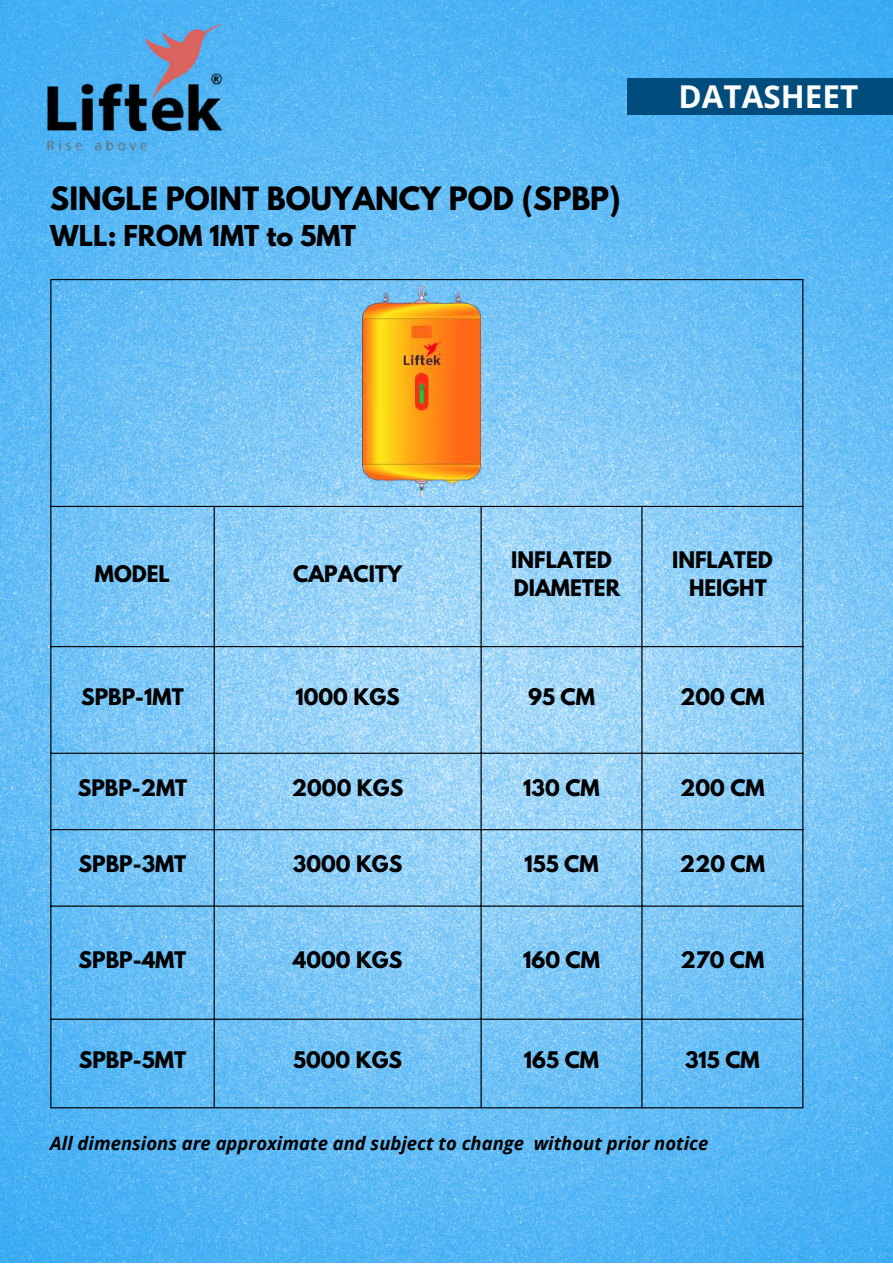
<style>
.page{position:relative;width:893px;height:1264px;background:#fff}
.page>*{position:absolute;margin:0;border:0;box-sizing:border-box;transform-origin:0 0}
.t1{font:700 31.5px "Open Sans";color:#fff}
.t2{font:700 28.5px "League Spartan";color:#000}
.t3{font:700 25.5px "League Spartan";color:#000}
.t4{font:700 20.25px/27.6px "League Spartan";color:#000}
.t5{font:italic 700 18.45px "Open Sans";color:#000}
</style>
<div class="page">
<img style="left:0;top:0;width:892px;height:1262px">
<div style="left:627px;top:78px;width:265px;height:37px;background:#004d7d"></div>
<img style="left:29px;top:15px;width:205px;height:148px">
<hr style="left:50px;top:280px;width:1px;height:827px;background:#000">
<hr style="left:213px;top:507px;width:2px;height:600px;background:#000">
<hr style="left:480px;top:507px;width:1px;height:600px;background:#000">
<hr style="left:641px;top:507px;width:1px;height:600px;background:#000">
<hr style="left:802px;top:280px;width:1px;height:827px;background:#000">
<hr style="left:50px;top:279px;width:753px;height:1px;background:#000">
<hr style="left:50px;top:506px;width:753px;height:1px;background:#000">
<hr style="left:50px;top:646px;width:753px;height:1px;background:#000">
<hr style="left:50px;top:752px;width:753px;height:1px;background:#000">
<hr style="left:50px;top:829px;width:753px;height:1px;background:#000">
<hr style="left:50px;top:905px;width:753px;height:1px;background:#000">
<hr style="left:50px;top:1018px;width:753px;height:1px;background:#000">
<hr style="left:50px;top:1107px;width:753px;height:1px;background:#000">
<img style="left:362px;top:286px;width:118px;height:211px">
<h2 class="t2" style="left:50px;top:184px;width:572px">SINGLE POINT BOUYANCY POD (SPBP)</h2>
<p class="t3" style="left:50px;top:223px;width:307px">WLL: FROM 1MT to 5MT</p>
<h1 class="t1" style="left:678px;top:74px;width:181px">DATASHEET</h1>
<p class="t4" style="left:95px;top:562px;width:77px">MODEL</p>
<p class="t4" style="left:293px;top:562px;width:110px">CAPACITY</p>
<p class="t4" style="left:511px;top:548px;width:110px">INFLATED<br>DIAMETER</p>
<p class="t4" style="left:672px;top:548px;width:102px;text-align:center">INFLATED<br>HEIGHT</p>
<p class="t4" style="left:81px;top:685px;width:104px">SPBP-1MT</p>
<p class="t4" style="left:295px;top:685px;width:106px">1000 KGS</p>
<p class="t4" style="left:528px;top:685px;width:68px">95 CM</p>
<p class="t4" style="left:680px;top:685px;width:86px">200 CM</p>
<p class="t4" style="left:78px;top:776px;width:111px">SPBP-2MT</p>
<p class="t4" style="left:292px;top:776px;width:113px">2000 KGS</p>
<p class="t4" style="left:523px;top:776px;width:78px">130 CM</p>
<p class="t4" style="left:680px;top:776px;width:86px">200 CM</p>
<p class="t4" style="left:79px;top:853px;width:109px">SPBP-3MT</p>
<p class="t4" style="left:293px;top:853px;width:111px">3000 KGS</p>
<p class="t4" style="left:524px;top:853px;width:76px">155 CM</p>
<p class="t4" style="left:679px;top:853px;width:87px">220 CM</p>
<p class="t4" style="left:79px;top:948px;width:109px">SPBP-4MT</p>
<p class="t4" style="left:293px;top:948px;width:111px">4000 KGS</p>
<p class="t4" style="left:523px;top:948px;width:78px">160 CM</p>
<p class="t4" style="left:680px;top:948px;width:85px">270 CM</p>
<p class="t4" style="left:79px;top:1049px;width:109px">SPBP-5MT</p>
<p class="t4" style="left:293px;top:1049px;width:110px">5000 KGS</p>
<p class="t4" style="left:524px;top:1049px;width:77px">165 CM</p>
<p class="t4" style="left:685px;top:1049px;width:76px">315 CM</p>
<p class="t5" style="left:50px;top:1130px;width:659px">All dimensions are approximate and subject to change without prior notice</p>
</div>
